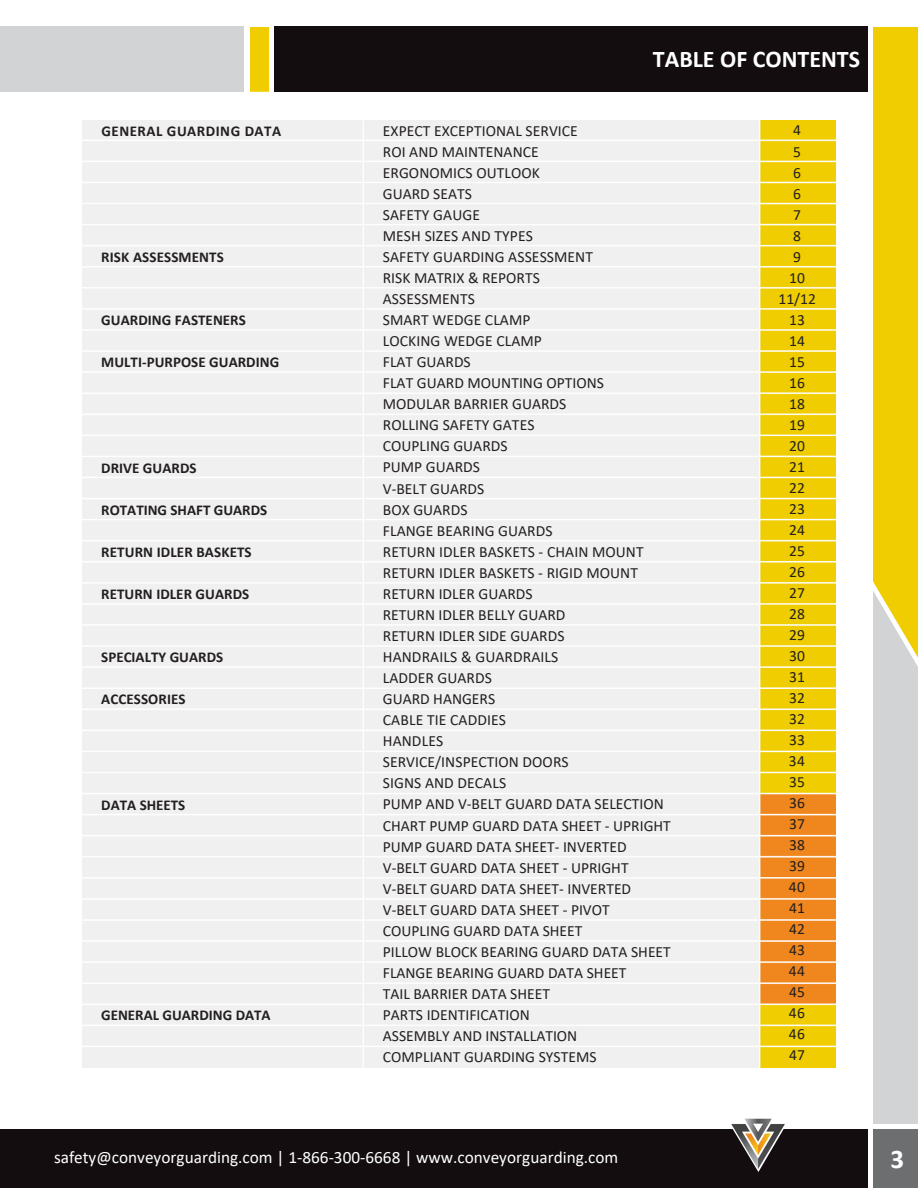
<style>
.page{position:relative;width:918px;height:1188px;background:#fff}
.page>*{position:absolute;margin:0;border:0;box-sizing:border-box;transform-origin:0 0}
.t1{font:700 27px "Calibri";color:#fff}
.t2{font:700 24px "Calibri";color:#fff}
.t3{font:17.25px "Calibri";color:#fff}
.t4{font:15.6px/21px "Calibri";color:#231f20}
.t5{font:700 15px "Calibri";letter-spacing:.005em;color:#231f20}
.t6{font:700 15px "Calibri";letter-spacing:.035em;color:#231f20}
</style>
<div class="page">
<img style="left:82px;top:119px;width:755px;height:950px">
<div style="left:270px;top:27px;width:600px;height:65px;background:#130d0f"></div>
<div style="left:0;top:1129px;width:870px;height:59px;background:#130d0f"></div>
<div style="left:873px;top:1129px;width:45px;height:59px;background:#6d6e70"></div>
<div style="left:245px;top:27px;width:25px;height:65px;background:#f0cd00"></div>
<div style="left:0;top:27px;width:245px;height:65px;background:#d1d3d4"></div>
<div style="left:269px;top:4px;width:5px;height:97px;background:#fff"></div>
<hr style="left:245px;top:0;width:4px;height:97px;background:#fff">
<svg style="left:873px;top:27px;width:45px;height:1097px;background:#e2d062"></svg>
<div style="left:868px;top:17px;width:5px;height:1171px;background:#fff"></div>
<img style="left:731px;top:1118px;width:54px;height:54px">
<p class="t2" style="left:653px;top:49px;width:209px">TABLE OF CONTENTS</p>
<h2 class="t6" style="left:102px;top:124px;width:181px">GENERAL GUARDING DATA</h2>
<h3 class="t4" style="left:383px;top:121px;width:289px">EXPECT EXCEPTIONAL SERVICE<br>ROI AND MAINTENANCE<br>ERGONOMICS OUTLOOK<br>GUARD SEATS<br>SAFETY GAUGE<br>MESH SIZES AND TYPES<br>SAFETY GUARDING ASSESSMENT<br>RISK MATRIX &amp; REPORTS<br>ASSESSMENTS<br>SMART WEDGE CLAMP<br>LOCKING WEDGE CLAMP<br>FLAT GUARDS<br>FLAT GUARD MOUNTING OPTIONS<br>MODULAR BARRIER GUARDS<br>ROLLING SAFETY GATES<br>COUPLING GUARDS<br>PUMP GUARDS<br>V-BELT GUARDS<br>BOX GUARDS<br>FLANGE BEARING GUARDS<br>RETURN IDLER BASKETS - CHAIN MOUNT<br>RETURN IDLER BASKETS - RIGID MOUNT<br>RETURN IDLER GUARDS<br>RETURN IDLER BELLY GUARD<br>RETURN IDLER SIDE GUARDS<br>HANDRAILS &amp; GUARDRAILS<br>LADDER GUARDS<br>GUARD HANGERS<br>CABLE TIE CADDIES<br>HANDLES<br>SERVICE/INSPECTION DOORS<br>SIGNS AND DECALS<br>PUMP AND V-BELT GUARD DATA SELECTION<br>CHART PUMP GUARD DATA SHEET - UPRIGHT<br>PUMP GUARD DATA SHEET- INVERTED<br>V-BELT GUARD DATA SHEET - UPRIGHT<br>V-BELT GUARD DATA SHEET- INVERTED<br>V-BELT GUARD DATA SHEET - PIVOT<br>COUPLING GUARD DATA SHEET<br>PILLOW BLOCK BEARING GUARD DATA SHEET<br>FLANGE BEARING GUARD DATA SHEET<br>TAIL BARRIER DATA SHEET<br>PARTS IDENTIFICATION<br>ASSEMBLY AND INSTALLATION<br>COMPLIANT GUARDING SYSTEMS</h3>
<h3 class="t4" style="left:778px;top:121px;width:39px;text-align:center">4<br>5<br>6<br>6<br>7<br>8<br>9<br>10<br>11/12<br>13<br>14<br>15<br>16<br>18<br>19<br>20<br>21<br>22<br>23<br>24<br>25<br>26<br>27<br>28<br>29<br>30<br>31<br>32<br>32<br>33<br>34<br>35<br>36<br>37<br>38<br>39<br>40<br>41<br>42<br>43<br>44<br>45<br>46<br>46<br>47</h3>
<p class="t5" style="left:101px;top:251px;width:124px">RISK ASSESSMENTS</p>
<p class="t5" style="left:101px;top:314px;width:146px">GUARDING FASTENERS</p>
<p class="t5" style="left:101px;top:356px;width:180px">MULTI-PURPOSE GUARDING</p>
<p class="t5" style="left:101px;top:461px;width:97px">DRIVE GUARDS</p>
<p class="t5" style="left:101px;top:504px;width:168px">ROTATING SHAFT GUARDS</p>
<p class="t5" style="left:101px;top:546px;width:152px">RETURN IDLER BASKETS</p>
<p class="t5" style="left:101px;top:588px;width:150px">RETURN IDLER GUARDS</p>
<p class="t5" style="left:101px;top:651px;width:123px">SPECIALTY GUARDS</p>
<p class="t5" style="left:101px;top:693px;width:86px">ACCESSORIES</p>
<p class="t5" style="left:101px;top:798px;width:86px">DATA SHEETS</p>
<p class="t5" style="left:101px;top:1009px;width:171px">GENERAL GUARDING DATA</p>
<p class="t3" style="left:54px;top:1150px;width:566px">safety@conveyorguarding.com | 1-866-300-6668 | www.conveyorguarding.com</p>
<h1 class="t1" style="left:890px;top:1148px;width:15px">3</h1>
</div>
